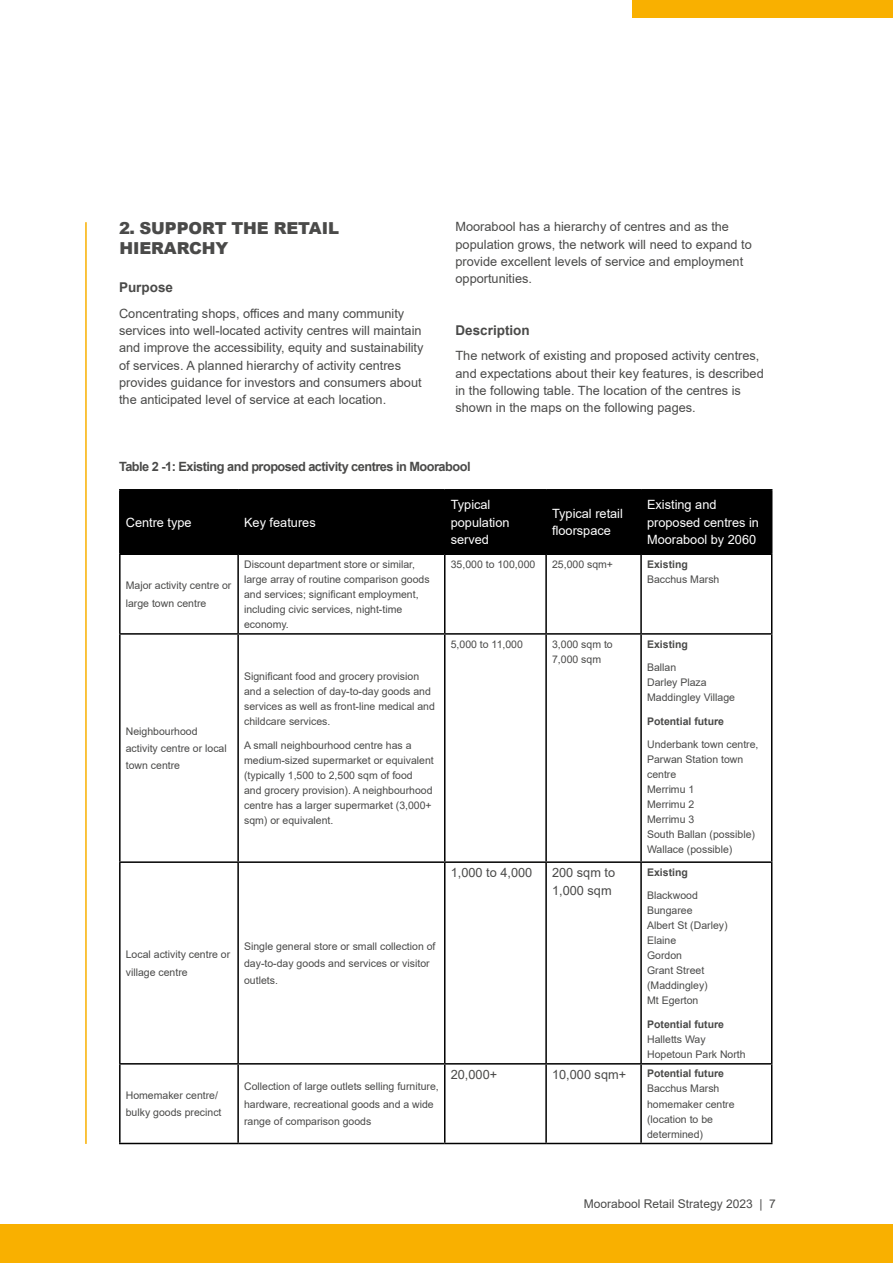
<style>
.page{position:relative;width:893px;height:1263px;background:#fff}
.page>*{position:absolute;margin:0;border:0;box-sizing:border-box;transform-origin:0 0}
.t1{font:900 16.5px/19.8px "Arial";letter-spacing:-.005em;color:#4a4a49}
.t2{font:700 13.5px "Arial";color:#4a4a49}
.t3{font:12.75px/17.2px "Arial";color:#4a4a49}
.t4{font:12.75px/17.2px "Arial";color:#fff}
.t5{font:700 12.75px "Arial";letter-spacing:-.04em;color:#4a4a49}
.t6{font:12px "Arial";color:#4a4a49}
.t7{font:10.5px/15px "Arial";color:#4a4a49}
.t8{font:700 10.5px "Arial";color:#4a4a49}
</style>
<div class="page">
<div style="left:632px;top:0;width:261px;height:18px;background:#f9b000"></div>
<div style="left:0;top:1224px;width:893px;height:39px;background:#f9b000"></div>
<hr style="left:85px;top:222px;width:2px;height:922px;background:#f9b000">
<div style="left:121px;top:490px;width:650px;height:63px;background:#000"></div>
<hr style="left:119px;top:489px;width:119px;height:1px;background:#000">
<hr style="left:119px;top:490px;width:2px;height:63px;background:#000">
<hr style="left:238px;top:489px;width:207px;height:1px;background:#000">
<hr style="left:237px;top:490px;width:2px;height:63px;background:#000">
<hr style="left:445px;top:489px;width:101px;height:1px;background:#000">
<hr style="left:444px;top:490px;width:1px;height:63px;background:#000">
<hr style="left:546px;top:489px;width:95px;height:1px;background:#000">
<hr style="left:545px;top:490px;width:2px;height:63px;background:#000">
<hr style="left:641px;top:489px;width:131px;height:1px;background:#000">
<hr style="left:640px;top:490px;width:2px;height:63px;background:#000">
<hr style="left:771px;top:490px;width:1px;height:63px;background:#000">
<hr style="left:119px;top:553px;width:119px;height:2px;background:#000">
<hr style="left:119px;top:555px;width:2px;height:78px;background:#000">
<hr style="left:238px;top:553px;width:207px;height:2px;background:#000">
<hr style="left:237px;top:555px;width:2px;height:78px;background:#000">
<hr style="left:445px;top:553px;width:101px;height:2px;background:#000">
<hr style="left:444px;top:555px;width:1px;height:78px;background:#000">
<hr style="left:546px;top:553px;width:95px;height:2px;background:#000">
<hr style="left:545px;top:555px;width:2px;height:78px;background:#000">
<hr style="left:641px;top:553px;width:131px;height:2px;background:#000">
<hr style="left:640px;top:555px;width:2px;height:78px;background:#000">
<hr style="left:771px;top:555px;width:1px;height:78px;background:#000">
<hr style="left:119px;top:633px;width:119px;height:2px;background:#000">
<hr style="left:119px;top:635px;width:2px;height:226px;background:#000">
<hr style="left:238px;top:633px;width:207px;height:2px;background:#000">
<hr style="left:237px;top:635px;width:2px;height:226px;background:#000">
<hr style="left:445px;top:633px;width:101px;height:2px;background:#000">
<hr style="left:444px;top:635px;width:1px;height:226px;background:#000">
<hr style="left:546px;top:633px;width:95px;height:2px;background:#000">
<hr style="left:545px;top:635px;width:2px;height:226px;background:#000">
<hr style="left:641px;top:633px;width:131px;height:2px;background:#000">
<hr style="left:640px;top:635px;width:2px;height:226px;background:#000">
<hr style="left:771px;top:635px;width:1px;height:226px;background:#000">
<hr style="left:119px;top:861px;width:119px;height:2px;background:#000">
<hr style="left:119px;top:863px;width:2px;height:200px;background:#000">
<hr style="left:238px;top:861px;width:207px;height:2px;background:#000">
<hr style="left:237px;top:863px;width:2px;height:200px;background:#000">
<hr style="left:445px;top:861px;width:101px;height:2px;background:#000">
<hr style="left:444px;top:863px;width:1px;height:200px;background:#000">
<hr style="left:546px;top:861px;width:95px;height:2px;background:#000">
<hr style="left:545px;top:863px;width:2px;height:200px;background:#000">
<hr style="left:641px;top:861px;width:131px;height:2px;background:#000">
<hr style="left:640px;top:863px;width:2px;height:200px;background:#000">
<hr style="left:771px;top:863px;width:1px;height:200px;background:#000">
<hr style="left:119px;top:1063px;width:119px;height:1px;background:#000">
<hr style="left:119px;top:1064px;width:2px;height:79px;background:#000">
<hr style="left:238px;top:1063px;width:207px;height:1px;background:#000">
<hr style="left:237px;top:1064px;width:2px;height:79px;background:#000">
<hr style="left:445px;top:1063px;width:101px;height:1px;background:#000">
<hr style="left:444px;top:1064px;width:1px;height:79px;background:#000">
<hr style="left:546px;top:1063px;width:95px;height:1px;background:#000">
<hr style="left:545px;top:1064px;width:2px;height:79px;background:#000">
<hr style="left:641px;top:1063px;width:131px;height:1px;background:#000">
<hr style="left:640px;top:1064px;width:2px;height:79px;background:#000">
<hr style="left:771px;top:1064px;width:1px;height:79px;background:#000">
<hr style="left:119px;top:1143px;width:119px;height:1px;background:#000">
<hr style="left:238px;top:1143px;width:207px;height:1px;background:#000">
<hr style="left:445px;top:1143px;width:101px;height:1px;background:#000">
<hr style="left:546px;top:1143px;width:95px;height:1px;background:#000">
<hr style="left:641px;top:1143px;width:131px;height:1px;background:#000">
<h1 class="t1" style="left:119px;top:217px;width:221px">2. SUPPORT THE RETAIL<br>HIERARCHY</h1>
<p class="t2" style="left:119px;top:278px;width:56px">Purpose</p>
<p class="t3" style="left:119px;top:305px;width:306px">Concentrating shops, offices and many community services into well-located activity centres will maintain and improve the accessibility, equity and sustainability of services. A planned hierarchy of activity centres provides guidance for investors and consumers about the anticipated level of service at each location.</p>
<p class="t3" style="left:455px;top:218px;width:298px">Moorabool has a hierarchy of centres and as the population grows, the network will need to expand to provide excellent levels of service and employment opportunities.</p>
<p class="t2" style="left:455px;top:320px;width:76px">Description</p>
<p class="t3" style="left:455px;top:347px;width:310px">The network of existing and proposed activity centres, and expectations about their key features, is described in the following table. The location of the centres is shown in the maps on the following pages.</p>
<p class="t5" style="left:119px;top:458px;width:353px">Table 2 -1: Existing and proposed activity centres in Moorabool</p>
<p class="t4" style="left:126px;top:513px;width:67px">Centre type</p>
<p class="t4" style="left:244px;top:513px;width:73px">Key features</p>
<p class="t4" style="left:451px;top:496px;width:60px">Typical population served</p>
<p class="t4" style="left:552px;top:505px;width:72px">Typical retail floorspace</p>
<p class="t4" style="left:647px;top:496px;width:113px">Existing and proposed centres in<br>Moorabool by 2060</p>
<p class="t7" style="left:126px;top:577px;width:107px;line-height:17.2px">Major activity centre or large town centre</p>
<p class="t7" style="left:126px;top:722px;width:102px;line-height:17.2px">Neighbourhood activity centre or local town centre</p>
<p class="t7" style="left:244px;top:557px;width:187px">Discount department store or similar, large array of routine comparison goods and services; significant employment, including civic services, night-time economy.</p>
<p class="t7" style="left:451px;top:557px;width:86px">35,000 to 100,000</p>
<p class="t7" style="left:552px;top:557px;width:62px">25,000 sqm+</p>
<p class="t8" style="left:647px;top:557px;width:42px">Existing</p>
<p class="t7" style="left:647px;top:572px;width:74px">Bacchus Marsh</p>
<p class="t7" style="left:244px;top:669px;width:192px">Significant food and grocery provision and a selection of day-to-day goods and services as well as front-line medical and childcare services.</p>
<p class="t7" style="left:244px;top:737px;width:191px">A small neighbourhood centre has a medium-sized supermarket or equivalent (typically 1,500 to 2,500 sqm of food<br>and grocery provision). A neighbourhood centre has a larger supermarket (3,000+ sqm) or equivalent.</p>
<p class="t7" style="left:451px;top:636px;width:74px">5,000 to 11,000</p>
<p class="t7" style="left:552px;top:636px;width:62px">3,000 sqm to<br>7,000 sqm</p>
<p class="t8" style="left:647px;top:636px;width:42px">Existing</p>
<p class="t7" style="left:647px;top:660px;width:89px">Ballan<br>Darley Plaza<br>Maddingley Village</p>
<p class="t8" style="left:647px;top:713px;width:79px">Potential future</p>
<p class="t7" style="left:647px;top:737px;width:113px">Underbank town centre,<br>Parwan Station town centre<br>Merrimu 1<br>Merrimu 2<br>Merrimu 3<br>South Ballan (possible)<br>Wallace (possible)</p>
<p class="t7" style="left:126px;top:946px;width:106px;line-height:17.2px">Local activity centre or village centre</p>
<p class="t7" style="left:244px;top:937px;width:193px;line-height:17.2px">Single general store or small collection of day-to-day goods and services or visitor outlets.</p>
<p class="t7" style="left:126px;top:1086px;width:97px;line-height:17.2px">Homemaker centre/ bulky goods precinct</p>
<p class="t7" style="left:244px;top:1078px;width:196px;line-height:17.2px">Collection of large outlets selling furniture, hardware, recreational goods and a wide range of comparison goods</p>
<p class="t3" style="left:451px;top:864px;width:83px">1,000 to 4,000</p>
<p class="t3" style="left:552px;top:864px;width:65px">200 sqm to<br>1,000 sqm</p>
<p class="t8" style="left:647px;top:865px;width:42px">Existing</p>
<p class="t7" style="left:647px;top:888px;width:82px">Blackwood<br>Bungaree<br>Albert St (Darley)<br>Elaine<br>Gordon<br>Grant Street (Maddingley)<br>Mt Egerton</p>
<p class="t8" style="left:647px;top:1017px;width:79px">Potential future</p>
<p class="t7" style="left:647px;top:1031px;width:100px">Halletts Way<br>Hopetoun Park North</p>
<p class="t3" style="left:451px;top:1066px;width:48px">20,000+</p>
<p class="t3" style="left:552px;top:1066px;width:76px">10,000 sqm+</p>
<p class="t8" style="left:647px;top:1066px;width:79px">Potential future</p>
<p class="t7" style="left:647px;top:1081px;width:89px">Bacchus Marsh homemaker centre (location to be determined)</p>
<p class="t6" style="left:584px;top:1195px;width:193px">Moorabool Retail Strategy 2023 | 7</p>
</div>
